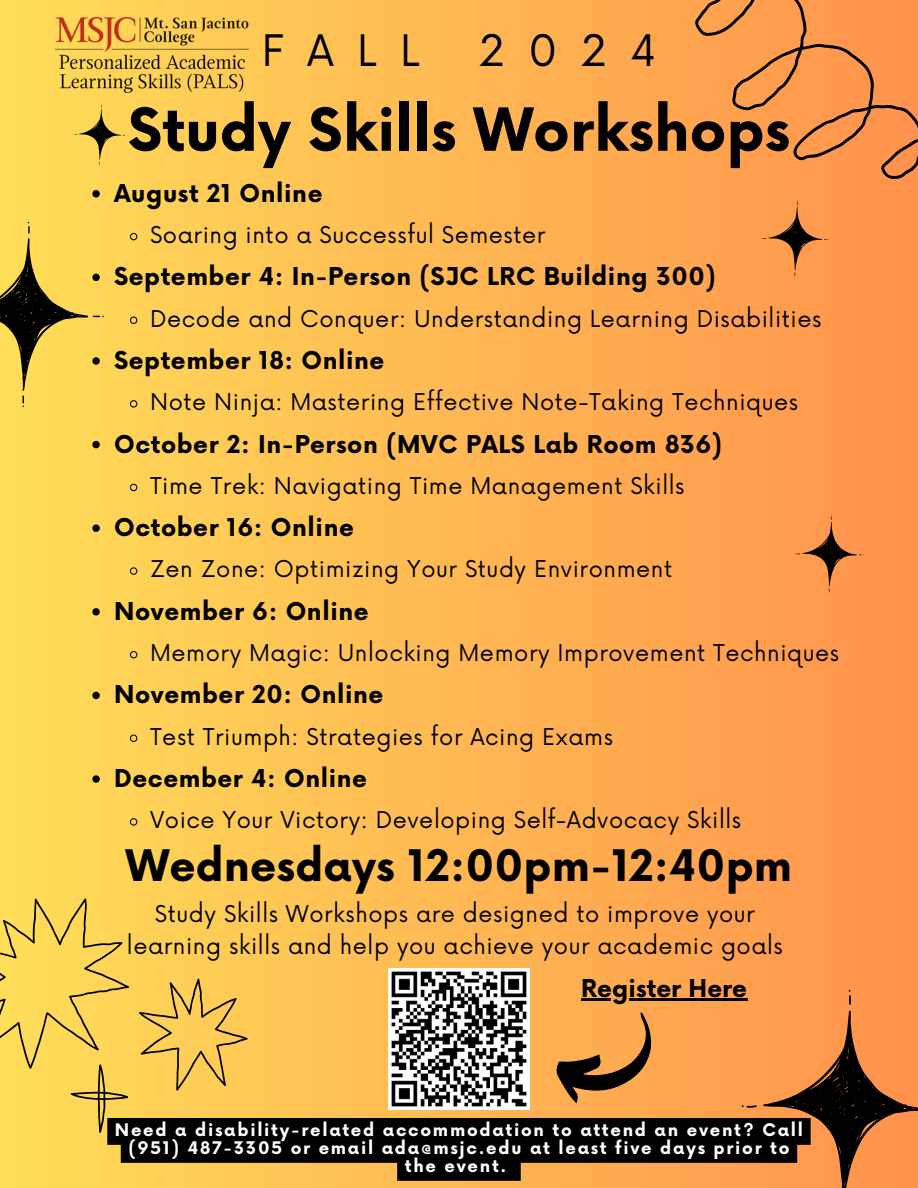
<style>
.page{position:relative;width:918px;height:1188px;background:#fff}
.page>*{position:absolute;margin:0;border:0;box-sizing:border-box;transform-origin:0 0}
.t1{font:700 57.9px "Now";color:#000}
.t2{font:700 42.3px "Now";letter-spacing:.005em;color:#000}
.t3{font:42.3px "Now";letter-spacing:.55em;color:#000}
.t4{font:700 24px "Now";letter-spacing:.025em;color:#000}
.t5{font:700 24px "Now";letter-spacing:.005em;color:#000}
.t6{font:22.5px/31.8px "Now";letter-spacing:.025em;color:#000;text-align:center}
.t7{font:700 16.95px/18px "Now";letter-spacing:.1em;color:#fff;text-align:center}
</style>
<div class="page">
<div style="left:0;top:0;width:918px;height:1188px;background:linear-gradient(to right,#ffde59,#ff924d)"></div>
<svg style="left:761px;top:242px;width:68px;height:35px;background:#eb9048"></svg>
<svg style="left:795px;top:515px;width:69px;height:78px;background:#dd8544"></svg>
<svg style="left:0;top:898px;width:248px;height:235px;background:#f2c953"></svg>
<svg style="left:742px;top:990px;width:176px;height:198px;background:#cc7a3e"></svg>
<svg style="left:73px;top:104px;width:53px;height:61px;background:#ddb94c"></svg>
<svg style="left:594px;top:0;width:324px;height:242px;background:#f69a4c"></svg>
<img style="left:55px;top:18px;width:194px;height:74px">
<svg style="left:92px;top:190px;width:8px;height:7px"></svg>
<svg style="left:129px;top:232px;width:9px;height:9px"></svg>
<svg style="left:129px;top:316px;width:9px;height:9px"></svg>
<svg style="left:0;top:222px;width:104px;height:185px;background:#cfb147"></svg>
<svg style="left:129px;top:399px;width:9px;height:9px"></svg>
<svg style="left:92px;top:441px;width:8px;height:7px"></svg>
<svg style="left:129px;top:483px;width:9px;height:9px"></svg>
<svg style="left:92px;top:525px;width:8px;height:7px"></svg>
<svg style="left:129px;top:567px;width:9px;height:9px"></svg>
<svg style="left:92px;top:608px;width:8px;height:8px"></svg>
<svg style="left:129px;top:650px;width:9px;height:9px"></svg>
<svg style="left:92px;top:692px;width:8px;height:7px"></svg>
<svg style="left:129px;top:734px;width:9px;height:9px"></svg>
<svg style="left:92px;top:775px;width:8px;height:8px"></svg>
<svg style="left:129px;top:817px;width:9px;height:9px"></svg>
<img style="left:388px;top:969px;width:141px;height:140px">
<svg style="left:546px;top:990px;width:118px;height:128px;background:#d89144"></svg>
<svg style="left:107px;top:1118px;width:704px;height:63px;background:#402f15"></svg>
<hr style="left:581px;top:999px;width:166px;height:2px;background:#000">
<p class="t3" style="left:262px;top:27px;width:160px">FALL</p>
<p class="t3" style="left:479px;top:27px;width:179px">2024</p>
<p class="t1" style="left:128px;top:99px;width:664px">Study Skills Workshops</p>
<h1 class="t4" style="left:114px;top:180px;width:210px">August 21 Online</h1>
<p class="t6" style="left:150px;top:220px;width:397px">Soaring into a Successful Semester</p>
<p class="t4" style="left:114px;top:264px;width:603px">September 4: In-Person (SJC LRC Building 300)</p>
<p class="t6" style="left:150px;top:304px;width:673px">Decode and Conquer: Understanding Learning Disabilities</p>
<p class="t4" style="left:114px;top:347px;width:272px">September 18: Online</p>
<p class="t6" style="left:150px;top:387px;width:650px">Note Ninja: Mastering Effective Note-Taking Techniques</p>
<p class="t4" style="left:114px;top:431px;width:610px">October 2: In-Person (MVC PALS Lab Room 836)</p>
<p class="t6" style="left:150px;top:471px;width:536px">Time Trek: Navigating Time Management Skills</p>
<p class="t4" style="left:114px;top:515px;width:241px">October 16: Online</p>
<p class="t6" style="left:150px;top:555px;width:524px">Zen Zone: Optimizing Your Study Environment</p>
<p class="t4" style="left:114px;top:598px;width:256px">November 6: Online</p>
<p class="t6" style="left:150px;top:638px;width:691px">Memory Magic: Unlocking Memory Improvement Techniques</p>
<p class="t4" style="left:114px;top:682px;width:271px">November 20: Online</p>
<p class="t6" style="left:150px;top:722px;width:464px">Test Triumph: Strategies for Acing Exams</p>
<p class="t4" style="left:114px;top:765px;width:255px">December 4: Online</p>
<p class="t6" style="left:150px;top:805px;width:593px">Voice Your Victory: Developing Self-Advocacy Skills</p>
<p class="t2" style="left:126px;top:843px;width:668px">Wednesdays 12:00pm-12:40pm</p>
<p class="t6" style="left:127px;top:899px;width:657px">Study Skills Workshops are designed to improve your learning skills and help you achieve your academic goals</p>
<p class="t5" style="left:581px;top:975px;width:168px">Register Here</p>
<p class="t7" style="left:115px;top:1122px;width:690px">Need a disability-related accommodation to attend an event? Call (951) 487-3305 or email ada@msjc.edu at least five days prior to the event.</p>
</div>
